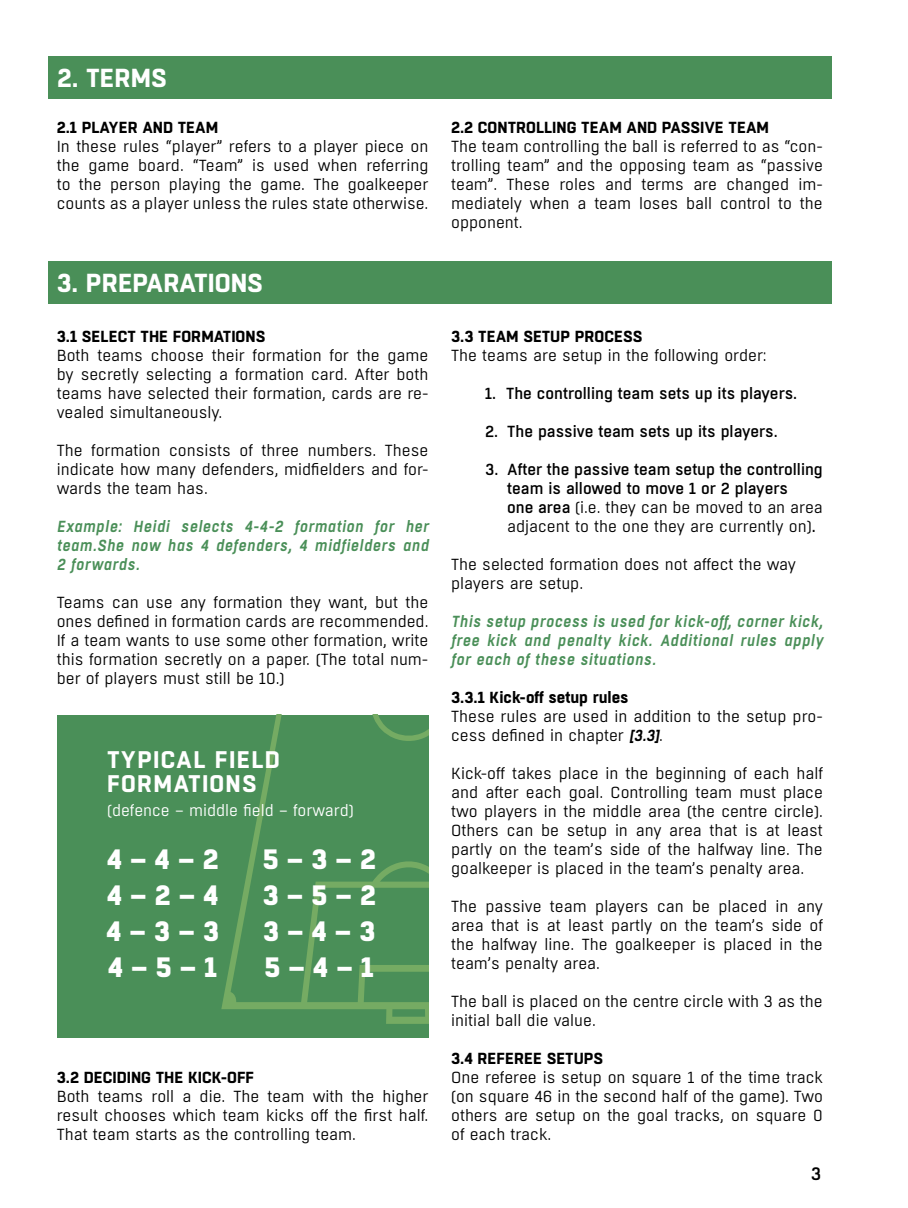
<style>
.page{position:relative;width:908px;height:1208px;background:#fff}
.page>*{position:absolute;margin:0;border:0;box-sizing:border-box;transform-origin:0 0}
.t1{font:800 28px/36px "Boxed";color:#fff;text-align:justify}
.t2{font:700 26px "Boxed";color:#fff}
.t3{font:700 24px/24px "Boxed";letter-spacing:.05em;color:#fff}
.t4{font:500 18px "Boxed";color:#000}
.t5{font:16px/19px "Boxed";color:#000;text-align:justify}
.t6{font:500 16px/19px "Boxed";color:#000}
.t7{font:italic 600 16px/19px "Boxed";letter-spacing:.05em;color:#4a8f58;text-align:justify}
.t8{font:700 16px "Boxed";color:#000}
.t9{font:16px "Boxed";color:#fff}
.s1{font-weight:400}
.s2{font-weight:600;font-style:italic}
</style>
<div class="page">
<div style="left:49px;top:261px;width:782px;height:43px;background:#4a8f58"></div>
<div style="left:49px;top:57px;width:782px;height:42px;background:#4a8f58"></div>
<div style="left:57px;top:714px;width:371px;height:323px;background:#4a8f58"></div>
<svg style="left:221px;top:714px;width:207px;height:310px"></svg>
<h2 class="t2" style="left:57px;top:60px;width:111px">2. TERMS</h2>
<p class="t8" style="left:57px;top:116px;width:163px">2.1 PLAYER AND TEAM</p>
<p class="t5" style="left:57px;top:137px;width:373px">In these rules “player” refers to a player piece on the game board. “Team” is used when referring to the person playing the game. The goalkeeper counts as a player unless the rules state otherwise.</p>
<h2 class="t2" style="left:57px;top:265px;width:208px">3. PREPARATIONS</h2>
<p class="t8" style="left:57px;top:325px;width:210px">3.1 SELECT THE FORMATIONS</p>
<p class="t5" style="left:57px;top:346px;width:373px">Both teams choose their formation for the game by secretly selecting a formation card. After both teams have selected their formation, cards are re&shy;vealed simultaneously.</p>
<p class="t5" style="left:57px;top:441px;width:373px">The formation consists of three numbers. These indicate how many defenders, midfielders and for&shy;wards the team has.</p>
<p class="t7" style="left:57px;top:517px;width:373px">Example: Heidi selects 4-4-2 formation for her team.She now has 4 defenders, 4 midfielders and 2 forwards.</p>
<p class="t5" style="left:57px;top:593px;width:373px">Teams can use any formation they want, but the ones defined in formation cards are recommended.<br>If a team wants to use some other formation, write this formation secretly on a paper. (The total num&shy;ber of players must still be 10.)</p>
<h3 class="t3" style="left:107px;top:748px;width:174px">TYPICAL FIELD<br>FORMATIONS</h3>
<p class="t9" style="left:107px;top:800px;width:248px">(defence – middle field – forward)</p>
<h1 class="t1" style="left:262px;top:842px;width:114px">5 – 3 – 2<br>3 – 5 – 2<br>3 – 4 – 3<br>5 – 4 – 1</h1>
<h1 class="t1" style="left:106px;top:842px;width:114px">4 – 4 – 2<br>4 – 2 – 4<br>4 – 3 – 3<br>4 – 5 – 1</h1>
<p class="t8" style="left:57px;top:1066px;width:199px">3.2 DECIDING THE KICK-OFF</p>
<p class="t5" style="left:57px;top:1087px;width:373px">Both teams roll a die. The team with the higher result chooses which team kicks off the first half.<br>That team starts as the controlling team.</p>
<p class="t8" style="left:451px;top:116px;width:319px">2.2 CONTROLLING TEAM AND PASSIVE TEAM</p>
<p class="t5" style="left:451px;top:137px;width:373px">The team controlling the ball is referred to as “con&shy;trolling team” and the opposing team as “passive team”. These roles and terms are changed im&shy;mediately when a team loses ball control to the opponent.</p>
<p class="t8" style="left:451px;top:325px;width:193px">3.3 TEAM SETUP PROCESS</p>
<p class="t5" style="left:451px;top:346px;width:317px">The teams are setup in the following order:</p>
<p class="t6" style="left:485px;top:384px;width:313px">1. The controlling team sets up its players.</p>
<p class="t6" style="left:485px;top:422px;width:294px">2. The passive team sets up its players.</p>
<p class="t6" style="left:507px;top:460px;width:317px;text-indent:-22px">3. After the passive team setup the controlling team is allowed to move 1 or 2 players<br>one area <span class="s1">(i.e. they can be moved to an area adjacent to the one they are currently on)</span>.</p>
<p class="t5" style="left:451px;top:555px;width:346px">The selected formation does not affect the way players are setup.</p>
<p class="t7" style="left:451px;top:612px;width:373px">This setup process is used for kick-off, corner kick, free kick and penalty kick. Additional rules apply for each of these situations.</p>
<p class="t8" style="left:451px;top:686px;width:179px">3.3.1 Kick-off setup rules</p>
<p class="t5" style="left:451px;top:707px;width:373px">These rules are used in addition to the setup pro&shy;cess defined in chapter <span class="s2">[3.3]</span>.</p>
<p class="t5" style="left:451px;top:764px;width:373px">Kick-off takes place in the beginning of each half and after each goal. Controlling team must place two players in the middle area (the centre circle).<br>Others can be setup in any area that is at least partly on the team’s side of the halfway line. The goalkeeper is placed in the team’s penalty area.</p>
<p class="t5" style="left:451px;top:897px;width:373px">The passive team players can be placed in any area that is at least partly on the team’s side of the halfway line. The goalkeeper is placed in the team’s penalty area.</p>
<p class="t5" style="left:451px;top:992px;width:373px">The ball is placed on the centre circle with 3 as the initial ball die value.</p>
<p class="t8" style="left:451px;top:1047px;width:153px">3.4 REFEREE SETUPS</p>
<p class="t5" style="left:451px;top:1068px;width:373px">One referee is setup on square 1 of the time track (on square 46 in the second half of the game). Two others are setup on the goal tracks, on square 0 of each track.</p>
<p class="t4" style="left:810px;top:1162px;width:12px">3</p>
</div>
